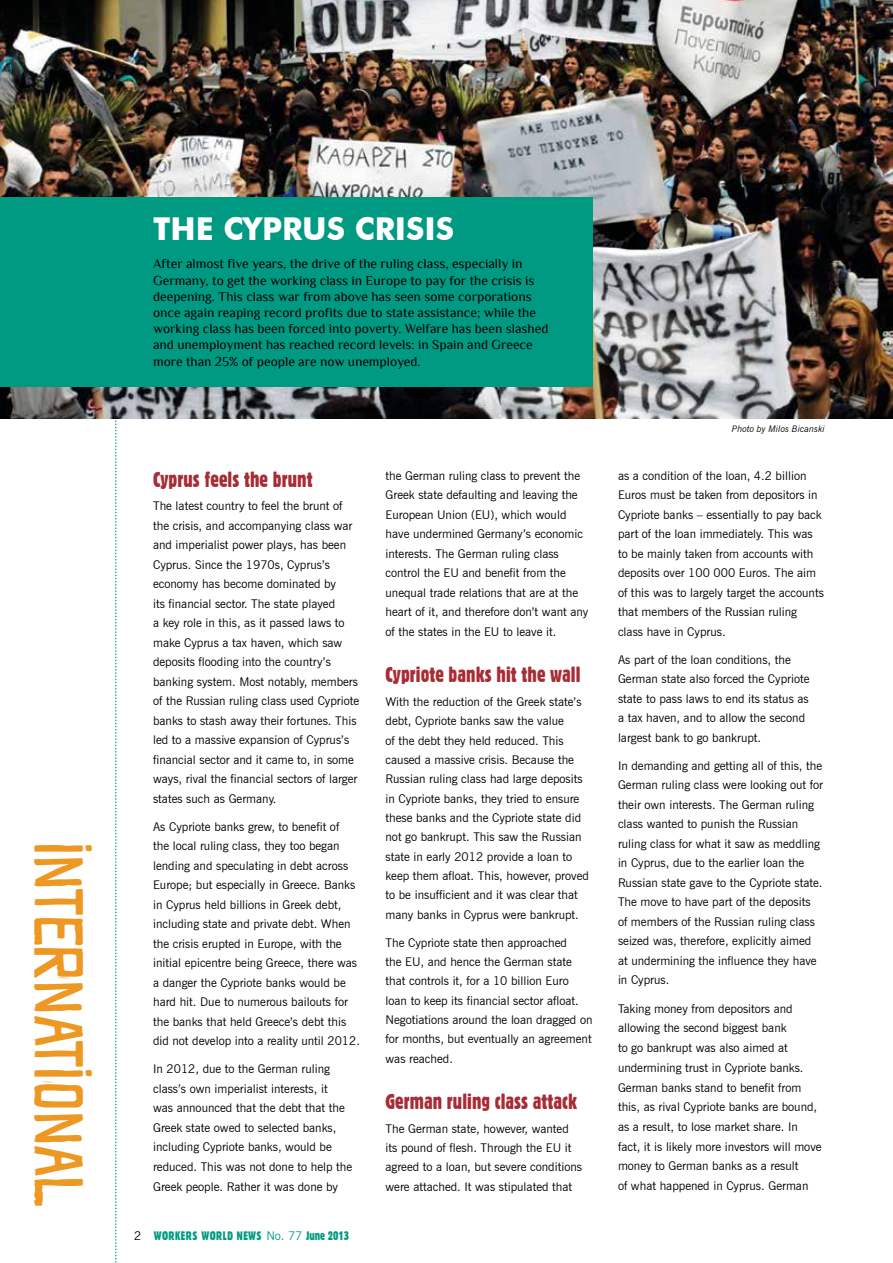
<style>
.page{position:relative;width:893px;height:1263px;background:#fff}
.page>*{position:absolute;margin:0;border:0;box-sizing:border-box;transform-origin:0 0}
.t1{font:45px "Pizz HH Extra Condensed";letter-spacing:-.025em;color:#ec9822}
.t2{font:700 31.5px "Futura BT";color:#fff}
.t3{font:21px "Gothic 821 Condensed BT";color:#a72c35}
.t4{font:13.5px/16.2px "Philosopher";color:#000}
.t5{font:12px/19.5px "News Gothic BT";color:#000}
.t6{font:12px "Gothic 821 Condensed BT";letter-spacing:.04em;color:#009a83}
.t7{font:italic 9px "News Gothic BT";color:#000}
.s1{font-family:"News Gothic BT";color:#000}
.s2{font-family:"News Gothic BT"}
</style>
<div class="page">
<svg style="left:115px;top:420px;width:2px;height:843px"></svg>
<img style="left:0;top:0;width:893px;height:419px">
<div style="left:0;top:198px;width:592px;height:189px;background:#009a83"></div>
<h1 class="t1" style="left:77px;top:845px;width:366px;rotate:90deg">INTERNATIONAL</h1>
<h2 class="t2" style="left:153px;top:209px;width:303px">THE CYPRUS CRISIS</h2>
<p class="t4" style="left:153px;top:256px;width:397px">After almost five years, the drive of the ruling class, especially in Germany, to get the working class in Europe to pay for the crisis is deepening. This class war from above has seen some corporations once again reaping record profits due to state assistance; while the working class has been forced into poverty. Welfare has been slashed and unemployment has reached record levels: in Spain and Greece more than 25% of people are now unemployed.</p>
<h3 class="t3" style="left:153px;top:466px;width:161px">Cyprus feels the brunt</h3>
<p class="t5" style="left:153px;top:496px;width:208px">The latest country to feel the brunt of the crisis, and accompanying class war and imperialist power plays, has been Cyprus. Since the 1970s, Cyprus’s economy has become dominated by<br>its financial sector. The state played<br>a key role in this, as it passed laws to make Cyprus a tax haven, which saw deposits flooding into the country’s banking system. Most notably, members of the Russian ruling class used Cypriote banks to stash away their fortunes. This led to a massive expansion of Cyprus’s financial sector and it came to, in some ways, rival the financial sectors of larger states such as Germany.</p>
<p class="t5" style="left:153px;top:817px;width:208px">As Cypriote banks grew, to benefit of<br>the local ruling class, they too began lending and speculating in debt across Europe; but especially in Greece. Banks in Cyprus held billions in Greek debt, including state and private debt. When the crisis erupted in Europe, with the initial epicentre being Greece, there was a danger the Cypriote banks would be hard hit. Due to numerous bailouts for the banks that held Greece’s debt this did not develop into a reality until 2012.</p>
<p class="t5" style="left:153px;top:1059px;width:201px">In 2012, due to the German ruling class’s own imperialist interests, it<br>was announced that the debt that the Greek state owed to selected banks, including Cypriote banks, would be reduced. This was not done to help the Greek people. Rather it was done by</p>
<p class="t6" style="left:134px;top:1229px;width:217px"><span class="s1">2</span> WORKERS WORLD NEWS <span class="s2">No. 77</span> June 2013</p>
<p class="t5" style="left:386px;top:466px;width:204px">the German ruling class to prevent the Greek state defaulting and leaving the European Union (EU), which would have undermined Germany’s economic interests. The German ruling class control the EU and benefit from the unequal trade relations that are at the heart of it, and therefore don’t want any of the states in the EU to leave it.</p>
<h3 class="t3" style="left:386px;top:662px;width:196px">Cypriote banks hit the wall</h3>
<p class="t5" style="left:386px;top:692px;width:205px">With the reduction of the Greek state’s debt, Cypriote banks saw the value<br>of the debt they held reduced. This caused a massive crisis. Because the Russian ruling class had large deposits in Cypriote banks, they tried to ensure these banks and the Cypriote state did not go bankrupt. This saw the Russian state in early 2012 provide a loan to keep them afloat. This, however, proved to be insufficient and it was clear that many banks in Cyprus were bankrupt.</p>
<p class="t5" style="left:386px;top:932px;width:208px">The Cypriote state then approached<br>the EU, and hence the German state that controls it, for a 10 billion Euro loan to keep its financial sector afloat.<br>Negotiations around the loan dragged on for months, but eventually an agreement was reached.</p>
<h3 class="t3" style="left:386px;top:1089px;width:193px">German ruling class attack</h3>
<p class="t5" style="left:386px;top:1119px;width:198px">The German state, however, wanted its pound of flesh. Through the EU it agreed to a loan, but severe conditions were attached. It was stipulated that</p>
<p class="t7" style="left:732px;top:423px;width:95px">Photo by Milos Bicanski</p>
<p class="t5" style="left:618px;top:466px;width:207px">as a condition of the loan, 4.2 billion Euros must be taken from depositors in Cypriote banks – essentially to pay back part of the loan immediately. This was to be mainly taken from accounts with deposits over 100 000 Euros. The aim of this was to largely target the accounts that members of the Russian ruling class have in Cyprus.</p>
<p class="t5" style="left:618px;top:650px;width:193px">As part of the loan conditions, the German state also forced the Cypriote state to pass laws to end its status as a tax haven, and to allow the second largest bank to go bankrupt.</p>
<p class="t5" style="left:618px;top:756px;width:207px">In demanding and getting all of this, the German ruling class were looking out for their own interests. The German ruling class wanted to punish the Russian ruling class for what it saw as meddling in Cyprus, due to the earlier loan the Russian state gave to the Cypriote state.<br>The move to have part of the deposits<br>of members of the Russian ruling class seized was, therefore, explicitly aimed at undermining the influence they have in Cyprus.</p>
<p class="t5" style="left:618px;top:998px;width:205px">Taking money from depositors and allowing the second biggest bank<br>to go bankrupt was also aimed at undermining trust in Cypriote banks.<br>German banks stand to benefit from this, as rival Cypriote banks are bound, as a result, to lose market share. In fact, it is likely more investors will move money to German banks as a result<br>of what happened in Cyprus. German</p>
</div>
